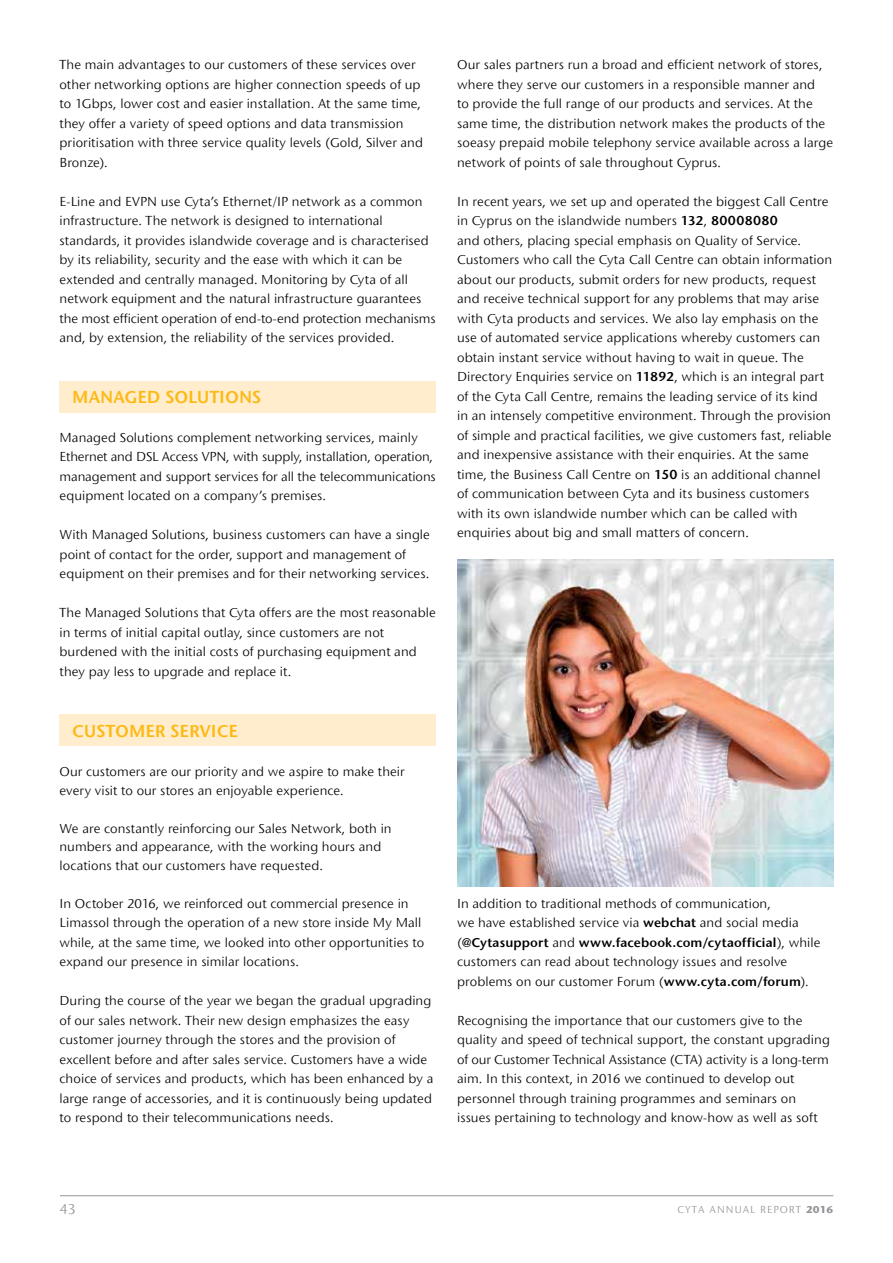
<style>
.page{position:relative;width:893px;height:1263px;background:#fff}
.page>*{position:absolute;margin:0;border:0;box-sizing:border-box;transform-origin:0 0}
.t1{font:600 18px "Stone Sans ITC Hel";color:#fdb913}
.t2{font:15px "Stone Sans ITC Hel";color:#939598}
.t3{font:13.5px/19.5px "Stone Sans ITC Hel";letter-spacing:.005em;color:#000}
.t4{font:10.5px "Stone Sans ITC Hel";letter-spacing:.1em;color:#939598}
.s1{font-weight:600}
.s2{font-weight:700}
</style>
<div class="page">
<hr style="left:60px;top:1195px;width:773px;height:1px;background:#939598">
<div style="left:60px;top:381px;width:376px;height:32px;background:#ffedce"></div>
<div style="left:60px;top:714px;width:376px;height:32px;background:#ffedce"></div>
<img style="left:457px;top:559px;width:376px;height:328px">
<p class="t3" style="left:60px;top:55px;width:365px">The main advantages to our customers of these services over other networking options are higher connection speeds of up to 1Gbps, lower cost and easier installation. At the same time, they offer a variety of speed options and data transmission prioritisation with three service quality levels (Gold, Silver and Bronze).</p>
<p class="t3" style="left:60px;top:192px;width:378px">E-Line and EVPN use Cyta’s Ethernet/IP network as a common infrastructure. The network is designed to international standards, it provides islandwide coverage and is characterised by its reliability, security and the ease with which it can be extended and centrally managed. Monitoring by Cyta of all network equipment and the natural infrastructure guarantees the most efficient operation of end-to-end protection mechanisms and, by extension, the reliability of the services provided.</p>
<h1 class="t1" style="left:72px;top:387px;width:191px">MANAGED SOLUTIONS</h1>
<p class="t3" style="left:60px;top:428px;width:378px">Managed Solutions complement networking services, mainly Ethernet and DSL Access VPN, with supply, installation, operation, management and support services for all the telecommunications equipment located on a company’s premises.</p>
<p class="t3" style="left:60px;top:525px;width:372px">With Managed Solutions, business customers can have a single point of contact for the order, support and management of equipment on their premises and for their networking services.</p>
<p class="t3" style="left:60px;top:603px;width:378px">The Managed Solutions that Cyta offers are the most reasonable in terms of initial capital outlay, since customers are not burdened with the initial costs of purchasing equipment and they pay less to upgrade and replace it.</p>
<h1 class="t1" style="left:72px;top:721px;width:167px">CUSTOMER SERVICE</h1>
<p class="t3" style="left:60px;top:762px;width:347px">Our customers are our priority and we aspire to make their every visit to our stores an enjoyable experience.</p>
<p class="t3" style="left:60px;top:819px;width:334px;line-height:18.8px">We are constantly reinforcing our Sales Network, both in numbers and appearance, with the working hours and locations that our customers have requested.</p>
<p class="t3" style="left:60px;top:894px;width:366px">In October 2016, we reinforced out commercial presence in Limassol through the operation of a new store inside My Mall while, at the same time, we looked into other opportunities to expand our presence in similar locations.</p>
<p class="t3" style="left:60px;top:991px;width:375px">During the course of the year we began the gradual upgrading of our sales network. Their new design emphasizes the easy customer journey through the stores and the provision of excellent before and after sales service. Customers have a wide choice of services and products, which has been enhanced by a large range of accessories, and it is continuously being updated to respond to their telecommunications needs.</p>
<p class="t3" style="left:457px;top:55px;width:377px">Our sales partners run a broad and efficient network of stores, where they serve our customers in a responsible manner and<br>to provide the full range of our products and services. At the same time, the distribution network makes the products of the soeasy prepaid mobile telephony service available across a large network of points of sale throughout Cyprus.</p>
<p class="t3" style="left:457px;top:192px;width:376px">In recent years, we set up and operated the biggest Call Centre in Cyprus on the islandwide numbers <span class="s1">132</span>, <span class="s1">80008080<br></span>and others, placing special emphasis on Quality of Service.<br>Customers who call the Cyta Call Centre can obtain information about our products, submit orders for new products, request and receive technical support for any problems that may arise with Cyta products and services. We also lay emphasis on the use of automated service applications whereby customers can obtain instant service without having to wait in queue. The Directory Enquiries service on <span class="s1">11892</span>, which is an integral part of the Cyta Call Centre, remains the leading service of its kind in an intensely competitive environment. Through the provision of simple and practical facilities, we give customers fast, reliable and inexpensive assistance with their enquiries. At the same time, the Business Call Centre on <span class="s1">150</span> is an additional channel of communication between Cyta and its business customers with its own islandwide number which can be called with enquiries about big and small matters of concern.</p>
<p class="t3" style="left:457px;top:894px;width:365px">In addition to traditional methods of communication,<br>we have established service via <span class="s1">webchat</span> and social media (<span class="s1">@Cytasupport</span> and <span class="s1">www.facebook.com/cytaofficial</span>), while customers can read about technology issues and resolve problems on our customer Forum (<span class="s1">www.cyta.com/forum</span>).</p>
<p class="t3" style="left:457px;top:1011px;width:374px">Recognising the importance that our customers give to the quality and speed of technical support, the constant upgrading of our Customer Technical Assistance (CTA) activity is a long-term aim. In this context, in 2016 we continued to develop out personnel through training programmes and seminars on issues pertaining to technology and know-how as well as soft</p>
<p class="t2" style="left:60px;top:1201px;width:18px">43</p>
<p class="t4" style="left:677px;top:1204px;width:157px">CYTA ANNUAL REPORT <span class="s2">2016</span></p>
</div>
